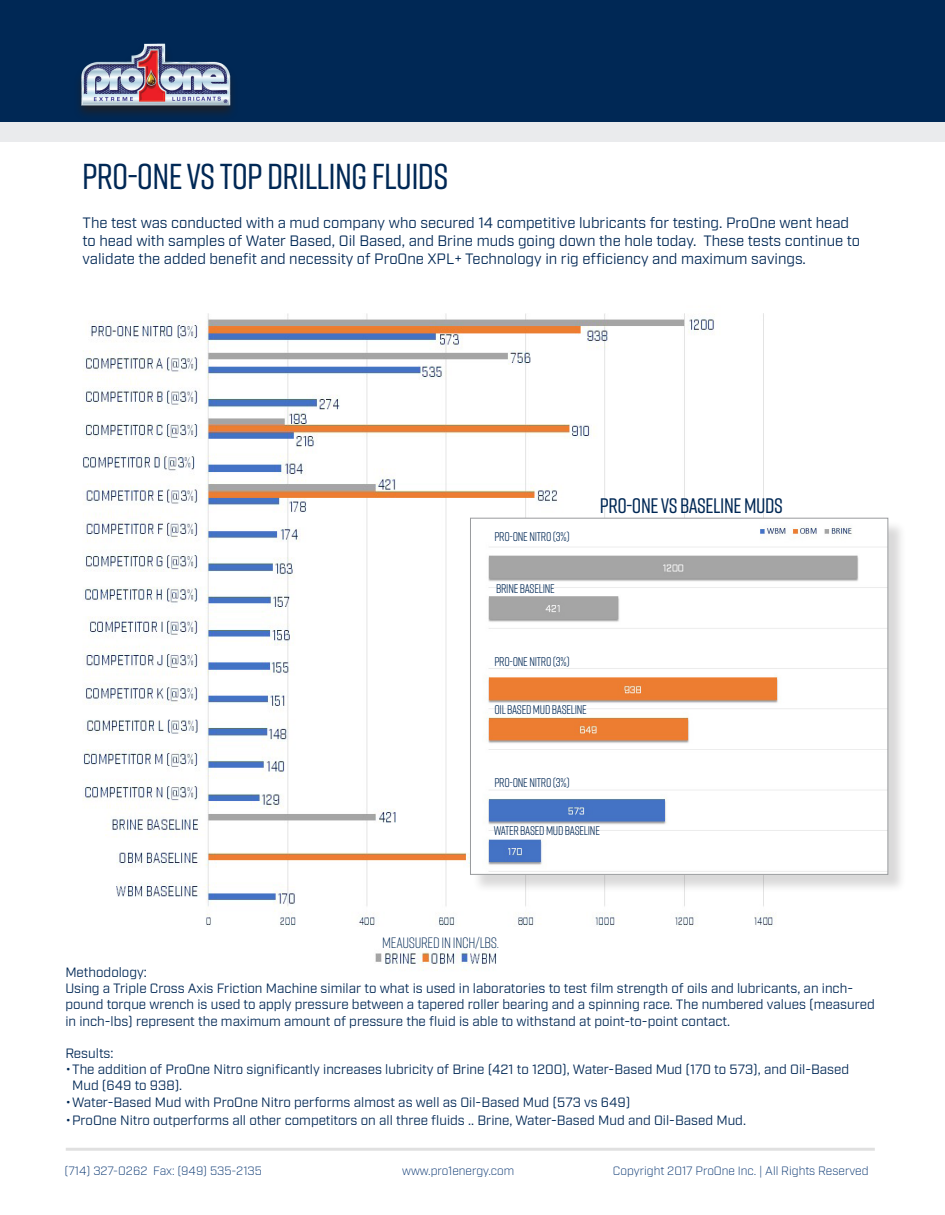
<style>
.page{position:relative;width:945px;height:1215px;background:#fff}
.page>*{position:absolute;margin:0;border:0;box-sizing:border-box;transform-origin:0 0}
.t1{font:500 36px "Rift";letter-spacing:-.02em;color:#002855}
.t2{font:500 21px "Rift";letter-spacing:-.02em;color:#002855}
.t3{font:15px/18px "Industry";color:#002855}
.t4{font:300 15px "Rift";letter-spacing:-.02em;color:#002855}
.t5{font:13.5px/16.2px "Industry";color:#002855}
.t6{font:12.6px "Rift";letter-spacing:-.02em;color:#002855;scale:.95 1}
.t7{font:300 12px "Industry";color:#00306d}
</style>
<div class="page">
<img style="left:83px;top:313px;width:702px;height:658px">
<hr style="left:66px;top:1148px;width:809px;height:3px;background:#b2b3b3">
<div style="left:473px;top:520px;width:434px;height:373px;background:#231f20;opacity:.17"></div>
<img style="left:472px;top:520px;width:414px;height:353px">
<div style="left:470px;top:518px;width:418px;height:357px;border:1px solid #999b9e"></div>
<div style="left:0;top:122px;width:945px;height:20px;background:#eaebed"></div>
<div style="left:0;top:0;width:945px;height:122px;background:#002855"></div>
<div style="left:73px;top:43px;width:165px;height:77px;background:#231f20;opacity:.75"></div>
<img style="left:77px;top:43px;width:158px;height:66px">
<p class="t1" style="left:82px;top:151px;width:368px">PRO-ONE VS TOP DRILLING FLUIDS</p>
<p class="t3" style="left:83px;top:214px;width:779px">The test was conducted with a mud company who secured 14 competitive lubricants for testing. ProOne went head to head with samples of Water Based, Oil Based, and Brine muds going down the hole today. These tests continue to validate the added benefit and necessity of ProOne XPL+ Technology in rig efficiency and maximum savings.</p>
<p class="t6" style="left:494px;top:528px;width:81px">PRO-ONE NITRO (3%)</p>
<p class="t6" style="left:496px;top:580px;width:63px">BRINE BASELINE</p>
<p class="t2" style="left:600px;top:490px;width:185px">PRO-ONE VS BASELINE MUDS</p>
<p class="t6" style="left:494px;top:652px;width:81px">PRO-ONE NITRO (3%)</p>
<p class="t6" style="left:494px;top:701px;width:99px">OIL BASED MUD BASELINE</p>
<p class="t6" style="left:494px;top:774px;width:81px">PRO-ONE NITRO (3%)</p>
<p class="t6" style="left:494px;top:822px;width:113px">WATER BASED MUD BASELINE</p>
<p class="t4" style="left:382px;top:932px;width:118px">MEAUSURED IN INCH/LBS.</p>
<p class="t5" style="left:65px;top:965px;width:83px">Methodology:</p>
<p class="t5" style="left:65px;top:981px;width:811px">Using a Triple Cross Axis Friction Machine similar to what is used in laboratories to test film strength of oils and lubricants, an inch&shy;pound torque wrench is used to apply pressure between a tapered roller bearing and a spinning race. The numbered values (measured in inch-lbs) represent the maximum amount of pressure the fluid is able to withstand at point-to-point contact.</p>
<p class="t5" style="left:65px;top:1046px;width:50px">Results:</p>
<p class="t5" style="left:72px;top:1062px;width:779px;text-indent:-7px">•The addition of ProOne Nitro significantly increases lubricity of Brine (421 to 1200), Water-Based Mud (170 to 573), and Oil-Based<br>Mud (649 to 938).</p>
<p class="t5" style="left:65px;top:1094px;width:567px">•Water-Based Mud with ProOne Nitro performs almost as well as Oil-Based Mud (573 vs 649)</p>
<p class="t5" style="left:65px;top:1112px;width:682px">•ProOne Nitro outperforms all other competitors on all three fluids .. Brine, Water-Based Mud and Oil-Based Mud.</p>
<p class="t7" style="left:64px;top:1163px;width:199px">(714) 327-0262 Fax: (949) 535-2135</p>
<p class="t7" style="left:402px;top:1163px;width:114px">www.pro1energy.com</p>
<p class="t7" style="left:613px;top:1163px;width:257px">Copyright 2017 ProOne Inc. | All Rights Reserved</p>
</div>
